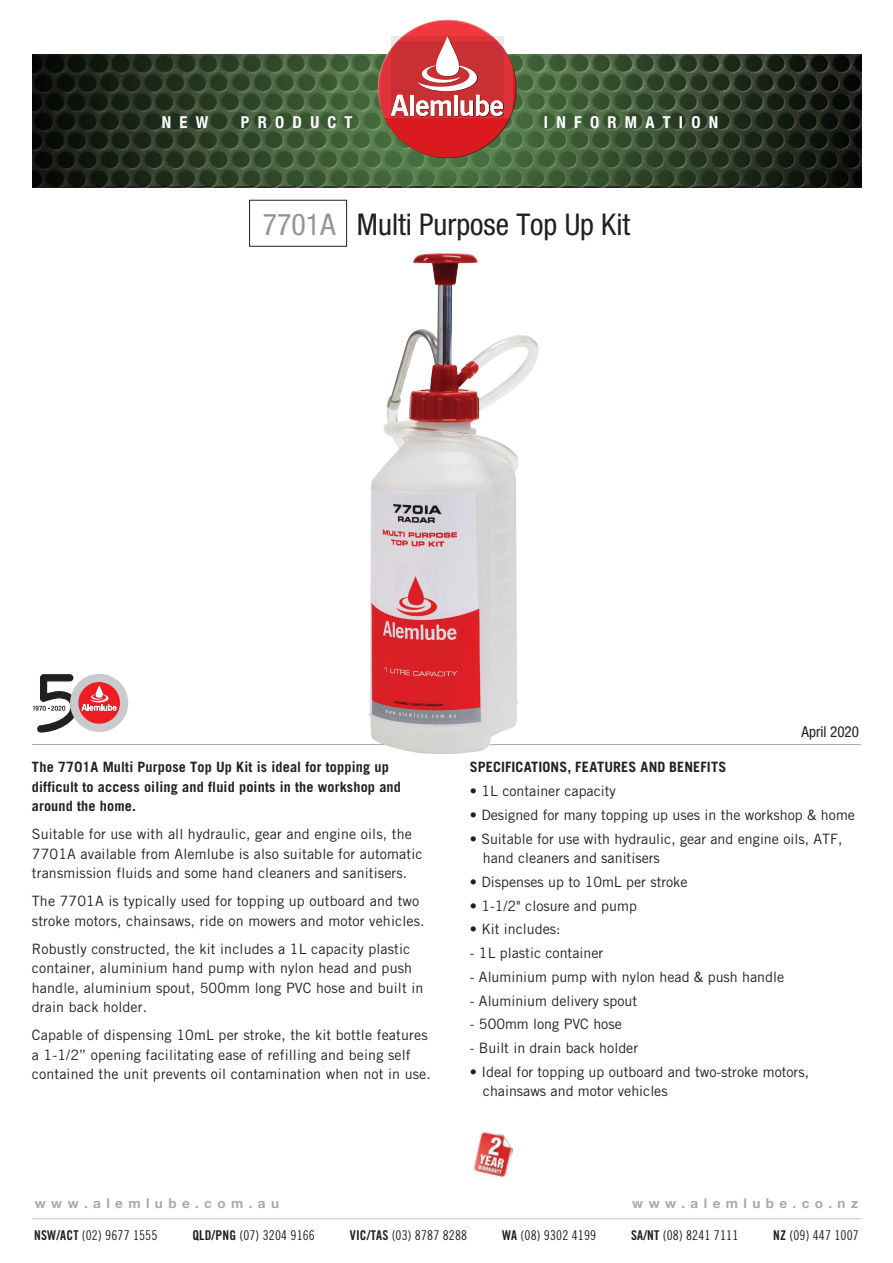
<style>
.page{position:relative;width:893px;height:1263px;background:#fff}
.page>*{position:absolute;margin:0;border:0;box-sizing:border-box;transform-origin:0 0}
.t1{font:condensed 30px "Helvetica Neue";color:#231f20}
.t2{font:700 condensed 16.5px "Helvetica Neue";letter-spacing:.5em;color:#fff}
.t3{font:condensed 15px "Helvetica Neue";color:#231f20}
.t4{font:14.25px/19.5px "Trade Gothic";letter-spacing:.01em;color:#231f20}
.t5{font:700 14.25px/19.5px "Trade Gothic";letter-spacing:.01em;color:#231f20}
.t6{font:13.5px "Trade Gothic Cond Eighteen";letter-spacing:.01em;color:#231f20}
.t7{font:700 13.5px "Helvetica Neue";letter-spacing:.4em;color:#a8a9ad}
.s1{color:#939598}
.s2{font-family:"Trade Gothic Bold Cond Twenty"}
</style>
<div class="page">
<hr style="left:32px;top:744px;width:829px;height:1px;background:#a8a9ad">
<img style="left:369px;top:253px;width:170px;height:501px">
<hr style="left:32px;top:1218px;width:829px;height:1px;background:#c7c8ca">
<svg style="left:32px;top:54px;width:829px;height:132px;background:#32452c"></svg>
<svg style="left:376px;top:19px;width:116px;height:99px"></svg>
<svg style="left:381px;top:42px;width:136px;height:118px;background:#af4237"></svg>
<svg style="left:391px;top:36px;width:113px;height:81px;background:#ca383c"></svg>
<svg style="left:391px;top:95px;width:17px;height:21px"></svg>
<hr style="left:410px;top:95px;width:4px;height:21px;background:#fff">
<svg style="left:416px;top:36px;width:87px;height:80px"></svg>
<div style="left:249px;top:200px;width:98px;height:47px;border:1px solid #231f20"></div>
<img style="left:473px;top:1131px;width:40px;height:46px">
<div style="left:70px;top:674px;width:58px;height:58px;background:#c9cacc;border-radius:50%"></div>
<div style="left:78px;top:682px;width:42px;height:42px;background:#ee1d23;border-radius:50%"></div>
<svg style="left:33px;top:674px;width:84px;height:59px"></svg>
<p class="t2" style="left:162px;top:112px;width:48px">NEW</p>
<p class="t2" style="left:241px;top:112px;width:113px">PRODUCT</p>
<p class="t2" style="left:544px;top:112px;width:176px">INFORMATION</p>
<h1 class="t1" style="left:263px;top:207px;width:369px"><span class="s1">7701A</span> Multi Purpose Top Up Kit</h1>
<p class="t3" style="left:801px;top:723px;width:59px">April 2020</p>
<p class="t5" style="left:32px;top:757px;width:371px">The 7701A Multi Purpose Top Up Kit is ideal for topping up difficult to access oiling and fluid points in the workshop and around the home.</p>
<p class="t4" style="left:32px;top:824px;width:392px">Suitable for use with all hydraulic, gear and engine oils, the<br>7701A available from Alemlube is also suitable for automatic transmission fluids and some hand cleaners and sanitisers.</p>
<p class="t4" style="left:32px;top:891px;width:394px">The 7701A is typically used for topping up outboard and two stroke motors, chainsaws, ride on mowers and motor vehicles.</p>
<p class="t4" style="left:32px;top:939px;width:393px">Robustly constructed, the kit includes a 1L capacity plastic container, aluminium hand pump with nylon head and push handle, aluminium spout, 500mm long PVC hose and built in drain back holder.</p>
<p class="t4" style="left:32px;top:1025px;width:400px">Capable of dispensing 10mL per stroke, the kit bottle features a 1-1/2” opening facilitating ease of refilling and being self contained the unit prevents oil contamination when not in use.</p>
<p class="t5" style="left:470px;top:757px;width:258px">SPECIFICATIONS, FEATURES AND BENEFITS</p>
<p class="t4" style="left:470px;top:781px;width:148px">• 1L container capacity</p>
<p class="t4" style="left:470px;top:805px;width:387px">• Designed for many topping up uses in the workshop &amp; home</p>
<p class="t4" style="left:483px;top:828px;width:361px;text-indent:-13px">• Suitable for use with hydraulic, gear and engine oils, ATF, hand cleaners and sanitisers</p>
<p class="t4" style="left:470px;top:872px;width:219px">• Dispenses up to 10mL per stroke</p>
<p class="t4" style="left:470px;top:895px;width:169px">• 1-1/2" closure and pump</p>
<p class="t4" style="left:470px;top:919px;width:92px">• Kit includes:</p>
<p class="t4" style="left:470px;top:943px;width:135px">- 1L plastic container</p>
<p class="t4" style="left:470px;top:967px;width:316px">- Aluminium pump with nylon head &amp; push handle</p>
<p class="t4" style="left:470px;top:990px;width:169px">- Aluminium delivery spout</p>
<p class="t4" style="left:470px;top:1014px;width:153px">- 500mm long PVC hose</p>
<p class="t4" style="left:470px;top:1038px;width:170px">- Built in drain back holder</p>
<p class="t4" style="left:483px;top:1062px;width:328px;text-indent:-13px">• Ideal for topping up outboard and two-stroke motors, chainsaws and motor vehicles</p>
<p class="t7" style="left:35px;top:1193px;width:246px">www.alemlube.com.au</p>
<p class="t7" style="left:632px;top:1193px;width:227px">www.alemlube.co.nz</p>
<p class="t6" style="left:34px;top:1227px;width:125px"><span class="s2">NSW/ACT</span> (02) 9677 1555</p>
<p class="t6" style="left:192px;top:1227px;width:124px"><span class="s2">QLD/PNG</span> (07) 3204 9166</p>
<p class="t6" style="left:350px;top:1227px;width:119px"><span class="s2">VIC/TAS</span> (03) 8787 8288</p>
<p class="t6" style="left:502px;top:1227px;width:96px"><span class="s2">WA</span> (08) 9302 4199</p>
<p class="t6" style="left:631px;top:1227px;width:109px"><span class="s2">SA/NT</span> (08) 8241 7111</p>
<p class="t6" style="left:773px;top:1227px;width:87px"><span class="s2">NZ</span> (09) 447 1007</p>
</div>
